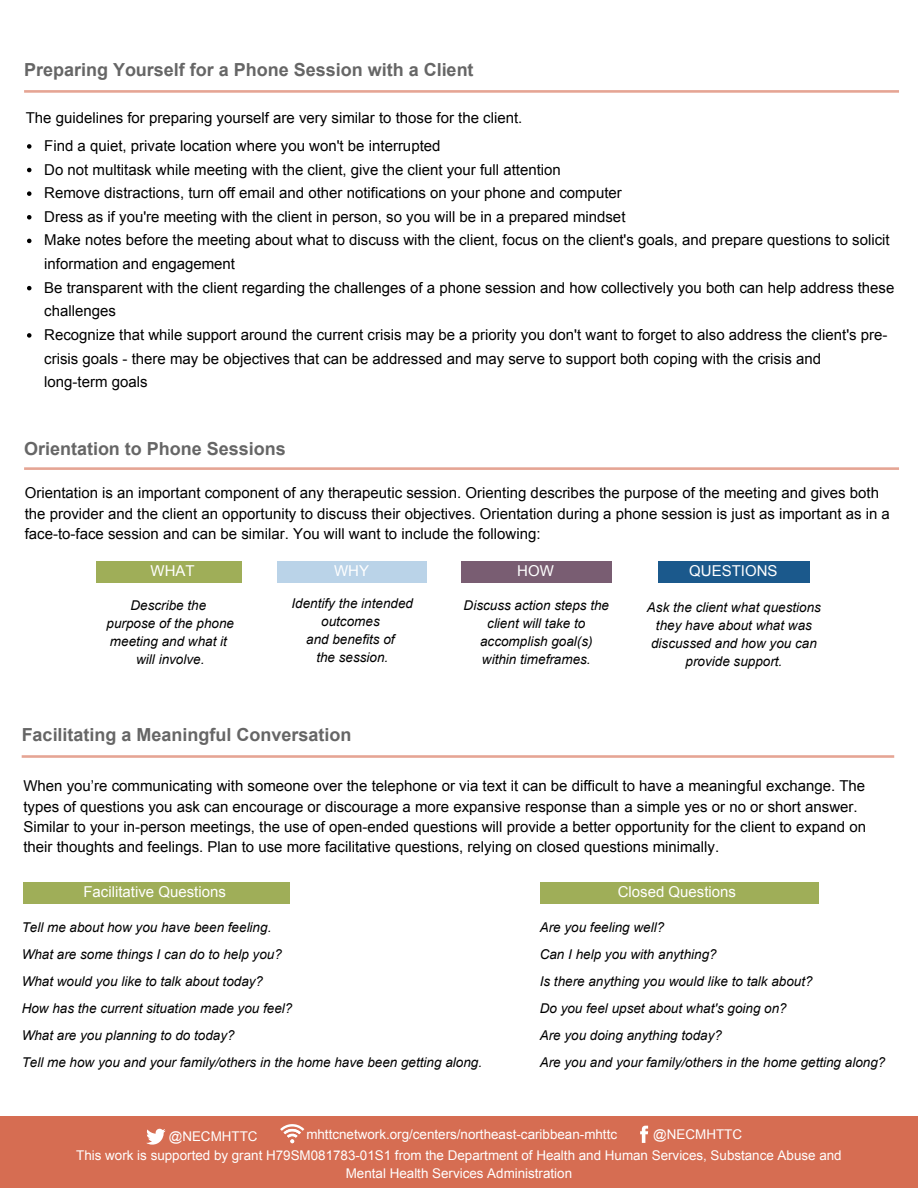
<style>
.page{position:relative;width:918px;height:1188px;background:#fff}
.page>*{position:absolute;margin:0;border:0;box-sizing:border-box;transform-origin:0 0}
.t1{font:700 18px "Arial";color:#666}
.t2{font:15px/23.7px "Arial";color:#000}
.t3{font:15px "Arial";color:#fff}
.t4{font:italic 13.5px/18px "Arial";color:#000;text-align:center}
.t5{font:13.35px/21.1px "Arial";color:#fff}
</style>
<div class="page">
<div style="left:0;top:1116px;width:918px;height:72px;background:#d66d52"></div>
<svg style="left:146px;top:1129px;width:20px;height:16px"></svg>
<svg style="left:640px;top:1126px;width:8px;height:17px"></svg>
<svg style="left:280px;top:1124px;width:24px;height:19px"></svg>
<svg style="left:27px;top:144px;width:5px;height:5px"></svg>
<svg style="left:27px;top:168px;width:5px;height:4px"></svg>
<svg style="left:27px;top:191px;width:5px;height:5px"></svg>
<svg style="left:27px;top:215px;width:5px;height:5px"></svg>
<svg style="left:27px;top:239px;width:5px;height:4px"></svg>
<svg style="left:27px;top:286px;width:5px;height:4px"></svg>
<svg style="left:27px;top:333px;width:5px;height:5px"></svg>
<svg style="left:24px;top:90px;width:875px;height:3px;background:#e8b0a1"></svg>
<svg style="left:24px;top:467px;width:875px;height:3px;background:#e8b0a1"></svg>
<div style="left:96px;top:561px;width:146px;height:22px;background:#9fae58"></div>
<div style="left:277px;top:561px;width:150px;height:22px;background:#bad3e8"></div>
<div style="left:461px;top:561px;width:151px;height:22px;background:#795d72"></div>
<div style="left:658px;top:561px;width:152px;height:22px;background:#1b598c"></div>
<svg style="left:22px;top:755px;width:872px;height:3px;background:#e8b0a1"></svg>
<div style="left:23px;top:882px;width:267px;height:22px;background:#9fae58"></div>
<div style="left:540px;top:882px;width:278px;height:22px;background:#9fae58"></div>
<p class="t1" style="left:24px;top:60px;width:451px">Preparing Yourself for a Phone Session with a Client</p>
<p class="t2" style="left:44px;top:103px;width:480px;line-height:28.2px;text-indent:-18px">The guidelines for preparing yourself are very similar to those for the client.<br>Find a quiet, private location where you won't be interrupted</p>
<p class="t2" style="left:44px;top:157px;width:852px">Do not multitask while meeting with the client, give the client your full attention<br>Remove distractions, turn off email and other notifications on your phone and computer<br>Dress as if you're meeting with the client in person, so you will be in a prepared mindset<br>Make notes before the meeting about what to discuss with the client, focus on the client's goals, and prepare questions to solicit information and engagement<br>Be transparent with the client regarding the challenges of a phone session and how collectively you both can help address these challenges<br>Recognize that while support around the current crisis may be a priority you don't want to forget to also address the client's pre&shy;crisis goals - there may be objectives that can be addressed and may serve to support both coping with the crisis and<br>long-term goals</p>
<p class="t1" style="left:24px;top:439px;width:263px">Orientation to Phone Sessions</p>
<p class="t2" style="left:25px;top:483px;width:867px;line-height:20.2px">Orientation is an important component of any therapeutic session. Orienting describes the purpose of the meeting and gives both the provider and the client an opportunity to discuss their objectives. Orientation during a phone session is just as important as in a face-to-face session and can be similar. You will want to include the following:</p>
<p class="t3" style="left:151px;top:563px;width:46px">WHAT</p>
<p class="t4" style="left:107px;top:596px;width:129px">Describe the purpose of the phone meeting and what it will involve.</p>
<p class="t3" style="left:517px;top:563px;width:38px">HOW</p>
<p class="t4" style="left:464px;top:596px;width:147px">Discuss action steps the client will take to accomplish goal(s) within timeframes.</p>
<p class="t3" style="left:689px;top:563px;width:90px">QUESTIONS</p>
<p class="t4" style="left:647px;top:598px;width:175px">Ask the client what questions they have about what was discussed and how you can provide support.</p>
<p class="t3" style="left:334px;top:563px;width:36px">WHY</p>
<p class="t4" style="left:292px;top:594px;width:123px">Identify the intended outcomes<br>and benefits of<br>the session.</p>
<p class="t1" style="left:22px;top:724px;width:331px">Facilitating a Meaningful Conversation</p>
<p class="t2" style="left:23px;top:776px;width:844px;line-height:20.2px">When you’re communicating with someone over the telephone or via text it can be difficult to have a meaningful exchange. The types of questions you ask can encourage or discourage a more expansive response than a simple yes or no or short answer.<br>Similar to your in-person meetings, the use of open-ended questions will provide a better opportunity for the client to expand on their thoughts and feelings. Plan to use more facilitative questions, relying on closed questions minimally.</p>
<p class="t3" style="left:83px;top:884px;width:144px">Facilitative Questions</p>
<p class="t3" style="left:618px;top:884px;width:120px">Closed Questions</p>
<p class="t4" style="left:22px;top:914px;width:462px;line-height:27px;text-align:left">Tell me about how you have been feeling.<br>What are some things I can do to help you?<br>What would you like to talk about today?<br>How has the current situation made you feel?<br>What are you planning to do today?<br>Tell me how you and your family/others in the home have been getting along.</p>
<p class="t4" style="left:540px;top:914px;width:347px;line-height:27px;text-align:left">Are you feeling well?<br>Can I help you with anything?<br>Is there anything you would like to talk about?<br>Do you feel upset about what's going on?<br>Are you doing anything today?<br>Are you and your family/others in the home getting along?</p>
<p class="t5" style="left:76px;top:1123px;width:767px;text-indent:577px">@NECMHTTC<br>This work is supported by grant H79SM081783-01S1 from the Department of Health and Human Services, Substance Abuse and</p>
<p class="t5" style="left:346px;top:1163px;width:228px">Mental Health Services Administration</p>
<p class="t5" style="left:169px;top:1126px;width:90px">@NECMHTTC</p>
<p class="t5" style="left:306px;top:1123px;width:312px">mhttcnetwork.org/centers/northeast-caribbean-mhttc</p>
</div>
